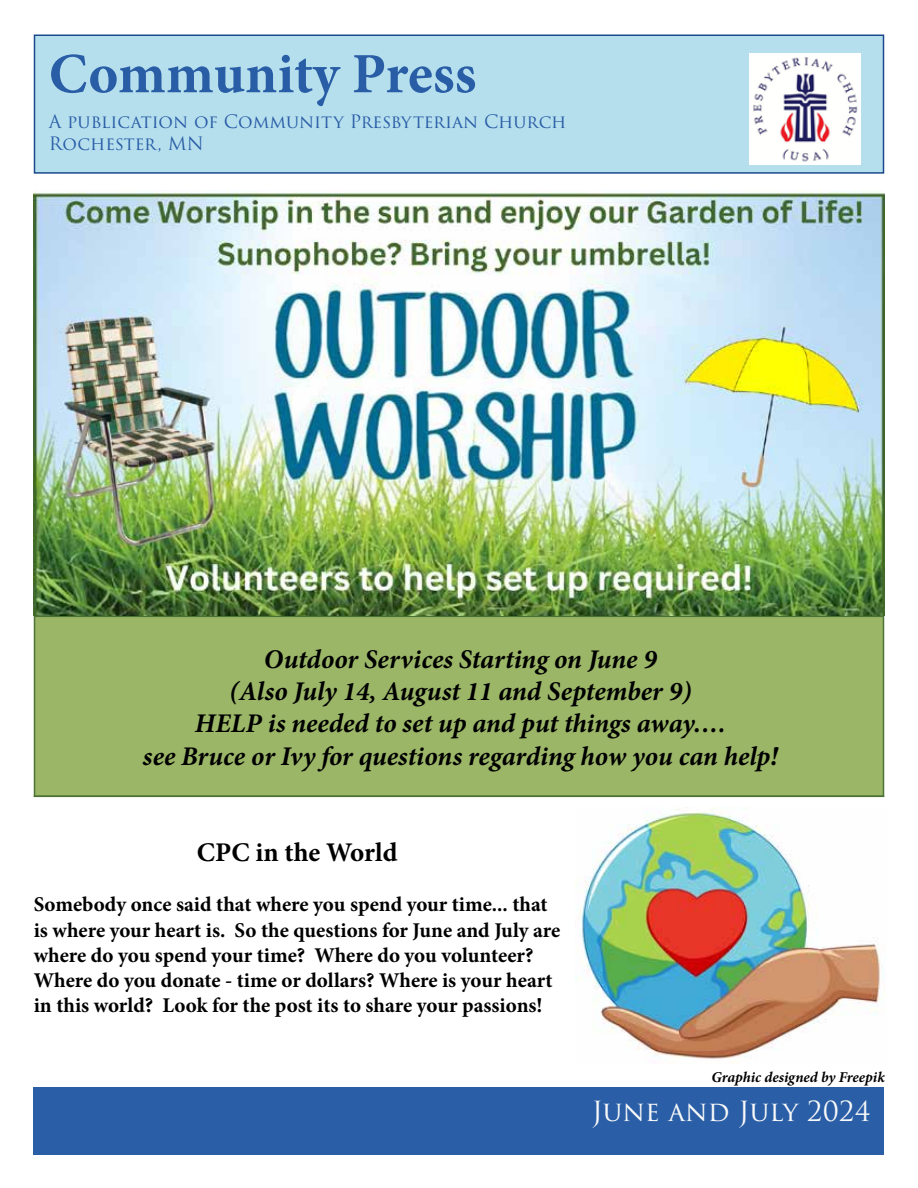
<style>
.page{position:relative;width:918px;height:1188px;background:#fff}
.page>*{position:absolute;margin:0;border:0;box-sizing:border-box;transform-origin:0 0}
.t1{font:700 57px "Minion Pro";color:#295da5}
.t2{font:italic 700 27px/32.4px "Minion Pro";letter-spacing:-.005em;color:#000;text-align:center}
.t3{font:27px "Trajan Pro 3";color:#f8f9f9}
.t4{font:700 27px "Minion Pro";color:#000}
.t5{font:700 21px/25.2px "Minion Pro";color:#000}
.t6{font:18px/21.6px "Trajan Pro 3";letter-spacing:-.005em;color:#295da5}
.t7{font:italic 700 15px "Minion Pro";letter-spacing:-.005em;color:#000}
</style>
<div class="page">
<div style="left:34px;top:616px;width:850px;height:181px;background:#9bb667;border:2px solid #4d7235"></div>
<div style="left:34px;top:35px;width:850px;height:138px;background:#b6dfee"></div>
<div style="left:34px;top:34px;width:850px;height:140px;border:2px solid #1b4a8c"></div>
<img style="left:749px;top:53px;width:111px;height:111px">
<div style="left:34px;top:1087px;width:850px;height:67px;background:#2a5ea7"></div>
<hr style="left:34px;top:796px;width:850px;height:1px;background:#4d7235">
<img style="left:34px;top:190px;width:850px;height:426px">
<img style="left:576px;top:807px;width:307px;height:256px">
<h1 class="t1" style="left:49px;top:34px;width:429px">Community Press</h1>
<p class="t6" style="left:49px;top:112px;width:519px">A publication of Community Presbyterian Church<br>Rochester, MN</p>
<p class="t2" style="left:143px;top:642px;width:636px">Outdoor Services Starting on June 9<br>(Also July 14, August 11 and September 9)<br>HELP is needed to set up and put things away….<br>see Bruce or Ivy for questions regarding how you can help!</p>
<p class="t4" style="left:197px;top:833px;width:202px">CPC in the World</p>
<p class="t5" style="left:34px;top:892px;width:528px">Somebody once said that where you spend your time... that is where your heart is. So the questions for June and July are where do you spend your time? Where do you volunteer?<br>Where do you donate - time or dollars? Where is your heart in this world? Look for the post its to share your passions!</p>
<p class="t7" style="left:712px;top:1066px;width:175px">Graphic designed by Freepik</p>
<p class="t3" style="left:592px;top:1093px;width:280px">June and July 2024</p>
</div>
